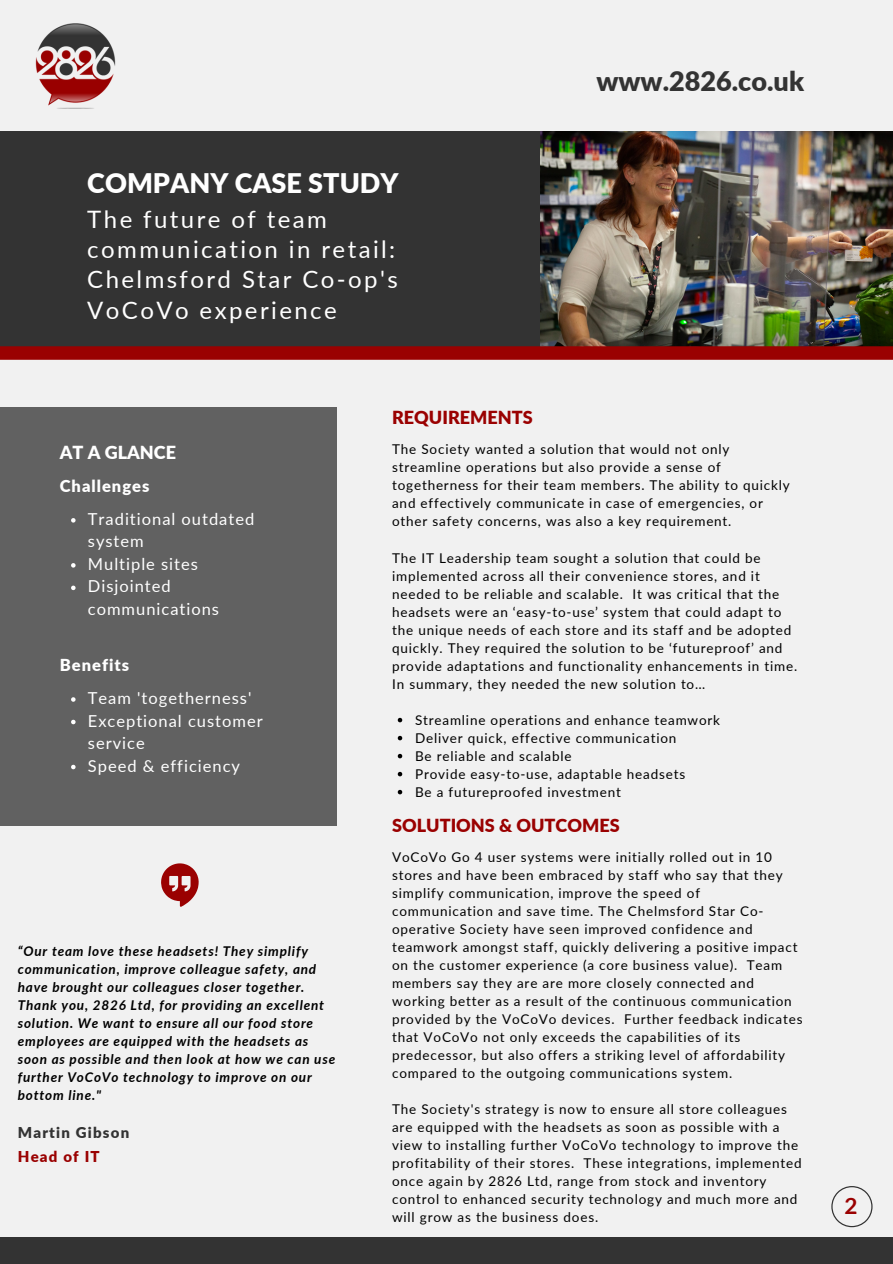
<style>
.page{position:relative;width:893px;height:1264px;background:#fff}
.page>*{position:absolute;margin:0;border:0;box-sizing:border-box;transform-origin:0 0}
.t1{font:900 27px "Lato";color:#fff}
.t2{font:900 27px "Lato";color:#333}
.t3{font:24px/30.3px "Lato";letter-spacing:.1em;color:#fff}
.t4{font:700 22.5px "Lato";color:#9a0101}
.t5{font:900 18px "Lato";color:#9a0101}
.t6{font:900 18px "Lato";color:#fff}
.t7{font:16.5px/22.5px "Lato";letter-spacing:.06em;color:#fff}
.t8{font:900 16.5px "Lato";letter-spacing:.06em;color:#fff}
.t9{font:900 15px "Lato";letter-spacing:.08em;color:#333}
.t10{font:900 15px "Lato";letter-spacing:.08em;color:#9a0101}
.t11{font:13.5px/18px "Lato";letter-spacing:.06em;color:#000}
.t12{font:italic 700 13.5px/18px "Lato";letter-spacing:.06em;color:#000}
</style>
<div class="page">
<div style="left:0;top:0;width:892px;height:1263px;background:#f1f1f1"></div>
<div style="left:0;top:131px;width:550px;height:222px;background:#333"></div>
<svg style="left:161px;top:863px;width:38px;height:43px"></svg>
<div style="left:0;top:407px;width:336px;height:418px;background:#616161"></div>
<img style="left:35px;top:23px;width:81px;height:86px">
<div style="left:0;top:1236px;width:892px;height:27px;background:#333"></div>
<svg style="left:831px;top:1186px;width:41px;height:41px"></svg>
<img style="left:540px;top:131px;width:352px;height:215px">
<div style="left:0;top:346px;width:892px;height:14px;background:#9a0101"></div>
<svg style="left:398px;top:717px;width:4px;height:5px"></svg>
<svg style="left:398px;top:735px;width:4px;height:5px"></svg>
<svg style="left:398px;top:753px;width:4px;height:5px"></svg>
<svg style="left:398px;top:771px;width:4px;height:5px"></svg>
<svg style="left:398px;top:789px;width:4px;height:5px"></svg>
<svg style="left:71px;top:697px;width:5px;height:4px"></svg>
<svg style="left:71px;top:719px;width:5px;height:5px"></svg>
<svg style="left:71px;top:764px;width:5px;height:5px"></svg>
<svg style="left:71px;top:518px;width:5px;height:4px"></svg>
<svg style="left:71px;top:563px;width:5px;height:4px"></svg>
<svg style="left:71px;top:585px;width:5px;height:5px"></svg>
<h3 class="t1" style="left:87px;top:167px;width:313px">COMPANY CASE STUDY</h3>
<h1 class="t3" style="left:87px;top:203px;width:312px">The future of team communication in retail:<br>Chelmsford Star Co-op's<br>VoCoVo experience</h1>
<h5 class="t5" style="left:392px;top:406px;width:142px">REQUIREMENTS</h5>
<p class="t2" style="left:596px;top:64px;width:209px">www.2826.co.uk</p>
<h4 class="t6" style="left:60px;top:441px;width:118px">AT A GLANCE</h4>
<p class="t8" style="left:60px;top:476px;width:91px">Challenges</p>
<h4 class="t7" style="left:88px;top:507px;width:168px">Traditional outdated system</h4>
<p class="t7" style="left:88px;top:552px;width:112px">Multiple sites</p>
<p class="t7" style="left:88px;top:574px;width:133px">Disjointed communications</p>
<p class="t8" style="left:60px;top:655px;width:71px">Benefits</p>
<p class="t7" style="left:88px;top:686px;width:165px">Team 'togetherness'</p>
<p class="t7" style="left:88px;top:709px;width:176px">Exceptional customer service</p>
<p class="t7" style="left:88px;top:754px;width:154px">Speed &amp; efficiency</p>
<p class="t12" style="left:18px;top:941px;width:319px">“Our team love these headsets! They simplify communication, improve colleague safety, and have brought our colleagues closer together.<br>Thank you, 2826 Ltd, for providing an excellent solution. We want to ensure all our food store employees are equipped with the headsets as soon as possible and then look at how we can use further VoCoVo technology to improve on our bottom line."</p>
<p class="t9" style="left:18px;top:1123px;width:113px">Martin Gibson</p>
<p class="t10" style="left:18px;top:1147px;width:83px">Head of IT</p>
<p class="t11" style="left:392px;top:440px;width:399px">The Society wanted a solution that would not only streamline operations but also provide a sense of togetherness for their team members. The ability to quickly and effectively communicate in case of emergencies, or other safety concerns, was also a key requirement.</p>
<p class="t11" style="left:392px;top:548px;width:406px">The IT Leadership team sought a solution that could be implemented across all their convenience stores, and it needed to be reliable and scalable. It was critical that the headsets were an ‘easy-to-use’ system that could adapt to the unique needs of each store and its staff and be adopted quickly. They required the solution to be ‘futureproof’ and provide adaptations and functionality enhancements in time.<br>In summary, they needed the new solution to…</p>
<h4 class="t11" style="left:415px;top:710px;width:306px">Streamline operations and enhance teamwork</h4>
<h5 class="t11" style="left:415px;top:728px;width:263px">Deliver quick, effective communication</h5>
<p class="t11" style="left:415px;top:746px;width:158px">Be reliable and scalable</p>
<p class="t11" style="left:415px;top:764px;width:272px">Provide easy-to-use, adaptable headsets</p>
<p class="t11" style="left:415px;top:782px;width:207px">Be a futureproofed investment</p>
<p class="t5" style="left:392px;top:813px;width:229px">SOLUTIONS &amp; OUTCOMES</p>
<p class="t11" style="left:392px;top:847px;width:412px">VoCoVo Go 4 user systems were initially rolled out in 10 stores and have been embraced by staff who say that they simplify communication, improve the speed of communication and save time. The Chelmsford Star Co&shy;operative Society have seen improved confidence and teamwork amongst staff, quickly delivering a positive impact on the customer experience (a core business value). Team members say they are are more closely connected and working better as a result of the continuous communication provided by the VoCoVo devices. Further feedback indicates that VoCoVo not only exceeds the capabilities of its predecessor, but also offers a striking level of affordability compared to the outgoing communications system.</p>
<p class="t11" style="left:392px;top:1099px;width:411px">The Society's strategy is now to ensure all store colleagues are equipped with the headsets as soon as possible with a view to installing further VoCoVo technology to improve the profitability of their stores. These integrations, implemented once again by 2826 Ltd, range from stock and inventory control to enhanced security technology and much more and will grow as the business does.</p>
<p class="t4" style="left:844px;top:1192px;width:15px">2</p>
</div>
